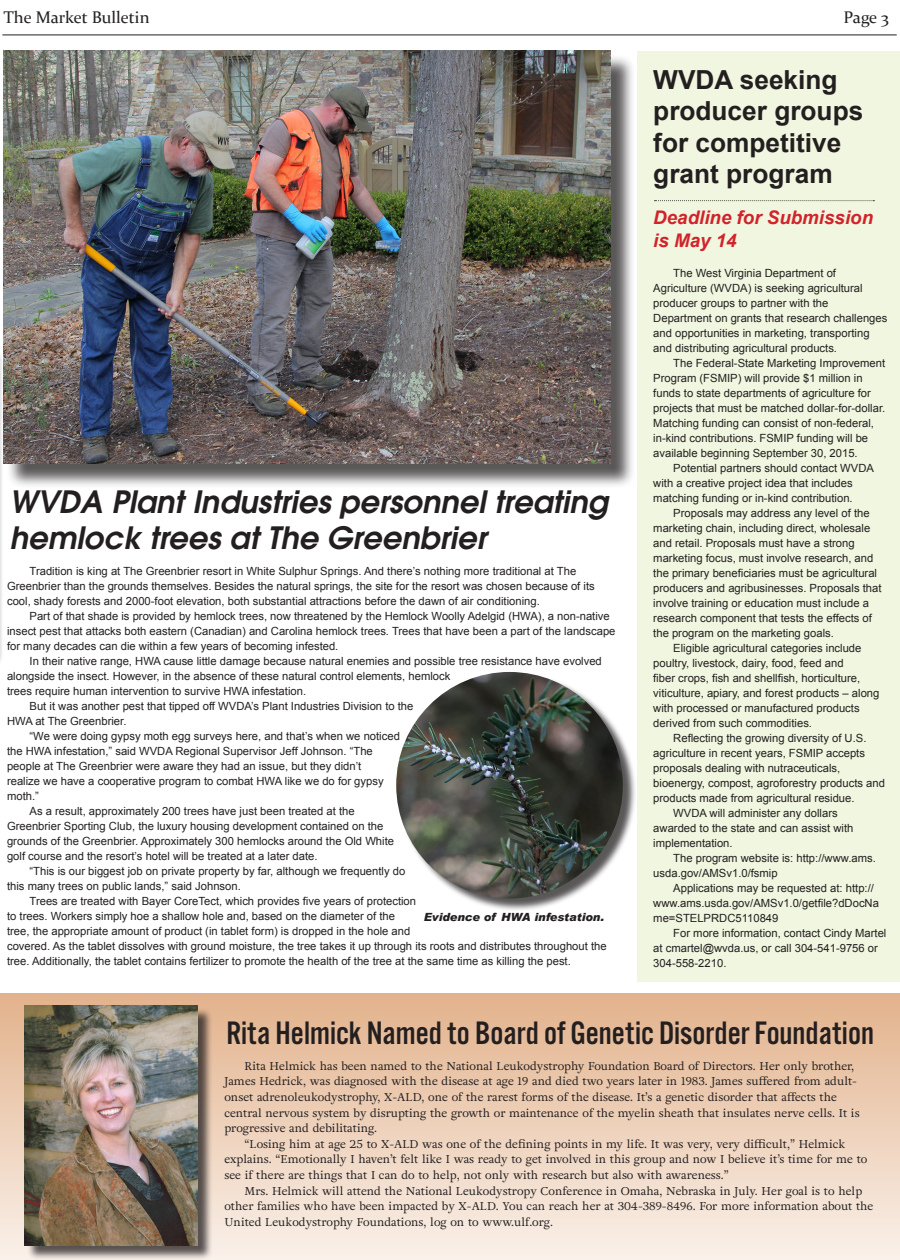
<style>
.page{position:relative;width:900px;height:1260px;background:#fff}
.page>*{position:absolute;margin:0;border:0;box-sizing:border-box;transform-origin:0 0}
.t1{font:33.75px "Alternate Got No 3 D";color:#231f20}
.t2{font:italic 600 30.62px/36.8px "Avant Garde";color:#231f20}
.t3{font:700 26.25px/31.5px "Arial";color:#231f20}
.t4{font:italic 700 18.75px/22.5px "Arial";color:#d1232a}
.t5{font:16.88px "Constantia";color:#231f20}
.t6{font:11.25px/15px "Arial";color:#231f20}
.t7{font:11.25px/15.6px "Adriane Text";color:#231f20}
.t8{font:italic 900 11.25px "Arial";color:#231f20}
</style>
<div class="page">
<div style="left:0;top:993px;width:900px;height:267px;background:linear-gradient(to bottom,#e1b18b,#f9f1ea)"></div>
<div style="left:637px;top:51px;width:263px;height:931px;background:#f0f6df"></div>
<hr style="left:2px;top:35px;width:895px;height:1px;background:#231f20">
<div style="left:6px;top:54px;width:629px;height:434px;background:#231f20;opacity:.75"></div>
<img style="left:4px;top:51px;width:606px;height:412px">
<div style="left:397px;top:673px;width:239px;height:239px;background:#231f20;opacity:.75"></div>
<img style="left:396px;top:672px;width:227px;height:227px;border-radius:113px">
<div style="left:26px;top:1008px;width:187px;height:252px;background:#231f20;opacity:.75"></div>
<img style="left:25px;top:1006px;width:172px;height:239px">
<svg style="left:655px;top:200px;width:219px;height:1px"></svg>
<hr style="left:0;top:349px;width:3px;height:317px;background:#f1f0f1">
<p class="t5" style="left:4px;top:6px;width:147px">The Market Bulletin</p>
<p class="t5" style="left:843px;top:6px;width:47px">Page 3</p>
<p class="t2" style="left:10px;top:482px;width:600px">WVDA Plant Industries personnel treating hemlock trees at The Greenbrier</p>
<p class="t6" style="left:7px;top:564px;width:589px;text-indent:22px">Tradition is king at The Greenbrier resort in White Sulphur Springs. And there’s nothing more traditional at The<br>Greenbrier than the grounds themselves. Besides the natural springs, the site for the resort was chosen because of its cool, shady forests and 2000-foot elevation, both substantial attractions before the dawn of air conditioning.</p>
<p class="t6" style="left:7px;top:609px;width:610px;text-indent:22px">Part of that shade is provided by hemlock trees, now threatened by the Hemlock Woolly Adelgid (HWA), a non-native insect pest that attacks both eastern (Canadian) and Carolina hemlock trees. Trees that have been a part of the landscape for many decades can die within a few years of becoming infested.</p>
<p class="t6" style="left:7px;top:654px;width:596px;text-indent:22px">In their native range, HWA cause little damage because natural enemies and possible tree resistance have evolved alongside the insect. However, in the absence of these natural control elements, hemlock<br>trees require human intervention to survive HWA infestation.</p>
<p class="t6" style="left:30px;top:699px;width:385px">But it was another pest that tipped off WVDA’s Plant Industries Division to the</p>
<p class="t6" style="left:7px;top:714px;width:121px">HWA at The Greenbrier.</p>
<p class="t6" style="left:7px;top:729px;width:394px;text-indent:22px">“We were doing gypsy moth egg surveys here, and that’s when we noticed the HWA infestation,” said WVDA Regional Supervisor Jeff Johnson. “The people at The Greenbrier were aware they had an issue, but they didn’t<br>realize we have a cooperative program to combat HWA like we do for gypsy moth.”</p>
<p class="t6" style="left:7px;top:804px;width:389px;text-indent:22px">As a result, approximately 200 trees have just been treated at the Greenbrier Sporting Club, the luxury housing development contained on the grounds of the Greenbrier. Approximately 300 hemlocks around the Old White golf course and the resort’s hotel will be treated at a later date.</p>
<p class="t6" style="left:7px;top:864px;width:400px;text-indent:22px">“This is our biggest job on private property by far, although we frequently do this many trees on public lands,” said Johnson.</p>
<p class="t6" style="left:7px;top:894px;width:601px;text-indent:22px">Trees are treated with Bayer CoreTect, which provides five years of protection<br>to trees. Workers simply hoe a shallow hole and, based on the diameter of the<br>tree, the appropriate amount of product (in tablet form) is dropped in the hole and<br>covered. As the tablet dissolves with ground moisture, the tree takes it up through its roots and distributes throughout the tree. Additionally, the tablet contains fertilizer to promote the health of the tree at the same time as killing the pest.</p>
<p class="t8" style="left:424px;top:910px;width:182px">Evidence of HWA infestation.</p>
<p class="t3" style="left:653px;top:64px;width:212px">WVDA seeking producer groups for competitive grant program</p>
<p class="t4" style="left:653px;top:207px;width:221px">Deadline for Submission is May 14</p>
<p class="t6" style="left:653px;top:265px;width:236px;text-indent:20px">The West Virginia Department of Agriculture (WVDA) is seeking agricultural producer groups to partner with the Department on grants that research challenges and opportunities in marketing, transporting and distributing agricultural products.</p>
<p class="t6" style="left:653px;top:355px;width:233px;text-indent:20px">The Federal-State Marketing Improvement Program (FSMIP) will provide $1 million in funds to state departments of agriculture for projects that must be matched dollar-for-dollar.<br>Matching funding can consist of non-federal, in-kind contributions. FSMIP funding will be available beginning September 30, 2015.</p>
<p class="t6" style="left:653px;top:460px;width:222px;text-indent:20px">Potential partners should contact WVDA with a creative project idea that includes matching funding or in-kind contribution.</p>
<p class="t6" style="left:653px;top:505px;width:230px;text-indent:20px">Proposals may address any level of the marketing chain, including direct, wholesale and retail. Proposals must have a strong marketing focus, must involve research, and the primary beneficiaries must be agricultural producers and agribusinesses. Proposals that involve training or education must include a research component that tests the effects of the program on the marketing goals.</p>
<p class="t6" style="left:653px;top:640px;width:228px;text-indent:20px">Eligible agricultural categories include poultry, livestock, dairy, food, feed and<br>fiber crops, fish and shellfish, horticulture, viticulture, apiary, and forest products – along with processed or manufactured products derived from such commodities.</p>
<p class="t6" style="left:653px;top:730px;width:233px;text-indent:20px">Reflecting the growing diversity of U.S. agriculture in recent years, FSMIP accepts proposals dealing with nutraceuticals, bioenergy, compost, agroforestry products and products made from agricultural residue.</p>
<p class="t6" style="left:653px;top:805px;width:202px;text-indent:20px">WVDA will administer any dollars awarded to the state and can assist with implementation.</p>
<p class="t6" style="left:653px;top:850px;width:224px;text-indent:20px">The program website is: http://www.ams. usda.gov/AMSv1.0/fsmip</p>
<p class="t6" style="left:653px;top:880px;width:227px;text-indent:20px">Applications may be requested at: http:// www.ams.usda.gov/AMSv1.0/getfile?dDocNa me=STELPRDC5110849</p>
<p class="t6" style="left:653px;top:925px;width:235px;text-indent:20px">For more information, contact Cindy Martel at cmartel@wvda.us, or call 304-541-9756 or<br>304-558-2210.</p>
<p class="t1" style="left:226px;top:1015px;width:649px">Rita Helmick Named to Board of Genetic Disorder Foundation</p>
<p class="t7" style="left:224px;top:1058px;width:637px;text-indent:20px">Rita Helmick has been named to the National Leukodystrophy Foundation Board of Directors. Her only brother, James Hedrick, was diagnosed with the disease at age 19 and died two years later in 1983. James suffered from adult&shy;onset adrenoleukodystrophy, X-ALD, one of the rarest forms of the disease. It’s a genetic disorder that affects the central nervous system by disrupting the growth or maintenance of the myelin sheath that insulates nerve cells. It is progressive and debilitating.</p>
<p class="t7" style="left:224px;top:1136px;width:644px;text-indent:20px">“Losing him at age 25 to X-ALD was one of the defining points in my life. It was very, very difficult,” Helmick explains. “Emotionally I haven’t felt like I was ready to get involved in this group and now I believe it’s time for me to see if there are things that I can do to help, not only with research but also with awareness.”</p>
<p class="t7" style="left:224px;top:1183px;width:651px;text-indent:20px">Mrs. Helmick will attend the National Leukodystropy Conference in Omaha, Nebraska in July. Her goal is to help other families who have been impacted by X-ALD. You can reach her at 304-389-8496. For more information about the<br>United Leukodystrophy Foundations, log on to www.ulf.org.</p>
</div>
